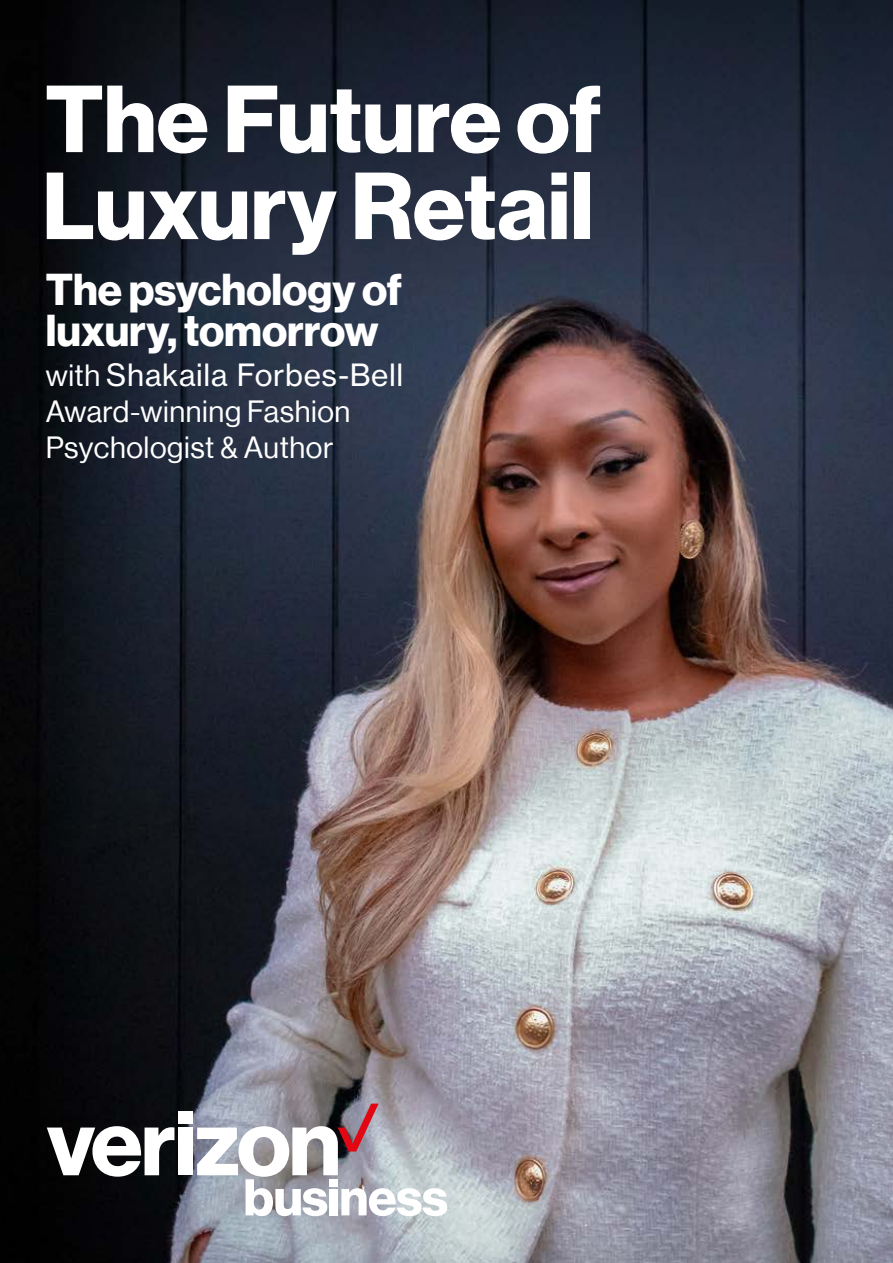
<style>
.page{position:relative;width:893px;height:1263px;background:#fff}
.page>*{position:absolute;margin:0;border:0;box-sizing:border-box;transform-origin:0 0}
.t1{font:700 93px/87px "Verizon NHGDS";color:#fff}
.t2{font:700 43.5px/41.2px "Verizon NHGDS";color:#fff}
.t3{font:30px/36px "Verizon NHGDS";letter-spacing:.02em;color:#fff}
.t4{font:30px "Verizon NHGTX";letter-spacing:.02em;color:#fff}
.s1{font-family:"Verizon NHGDS"}
</style>
<div class="page">
<img style="left:0;top:0;width:893px;height:1263px">
<div style="left:178px;top:1110px;width:15px;height:13px;background:#fff"></div>
<div style="left:178px;top:1127px;width:15px;height:48px;background:#fff"></div>
<svg style="left:47px;top:1126px;width:127px;height:51px"></svg>
<svg style="left:197px;top:1103px;width:250px;height:113px"></svg>
<div style="left:329px;top:1179px;width:9px;height:8px;background:#fff"></div>
<div style="left:329px;top:1189px;width:9px;height:26px;background:#fff"></div>
<h1 class="t1" style="left:42px;top:74px;width:561px">The Future of<br>Luxury Retail</h1>
<h2 class="t2" style="left:46px;top:268px;width:358px">The psychology of luxury, tomorrow</h2>
<p class="t4" style="left:46px;top:357px;width:359px"><span class="s1">with</span> Shakaila Forbes-Bell</p>
<p class="t3" style="left:46px;top:393px;width:306px">Award-winning Fashion<br>Psychologist &amp; Author</p>
</div>
